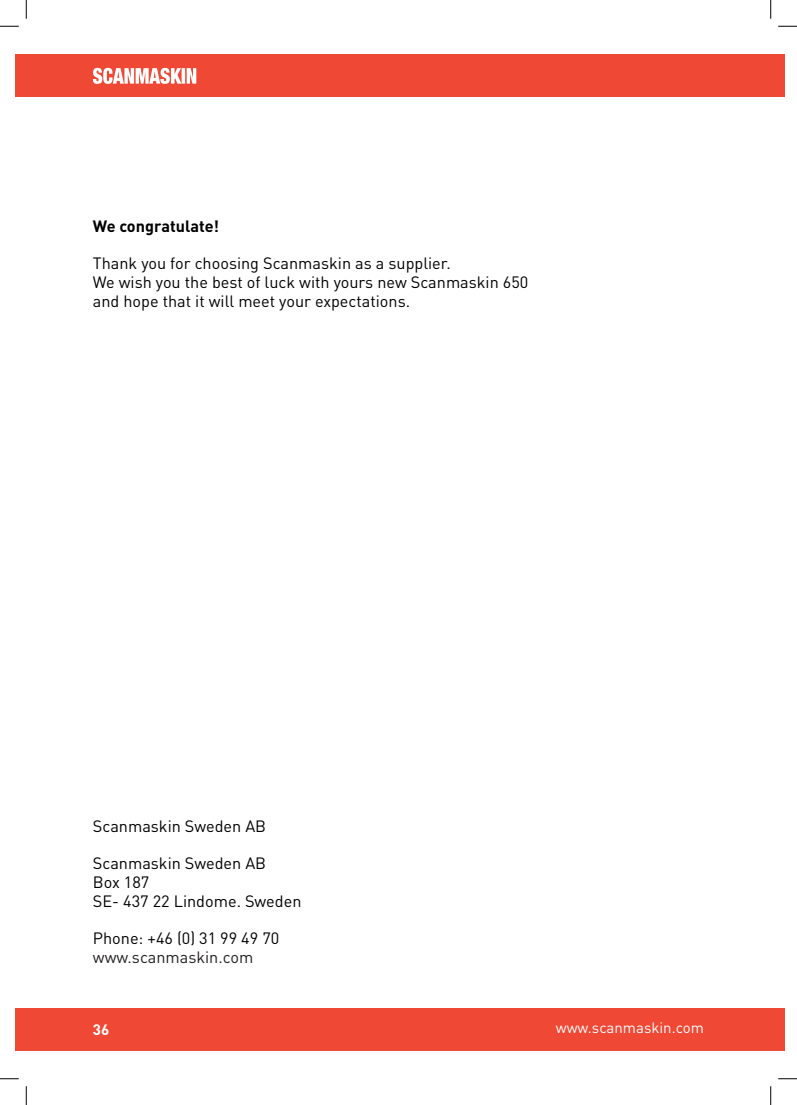
<style>
.page{position:relative;width:797px;height:1105px;background:#fff}
.page>*{position:absolute;margin:0;border:0;box-sizing:border-box;transform-origin:0 0}
.t1{font:16.25px/18.8px "DIN Pro";color:#000001}
.t2{font:16.25px "DIN Pro";color:#231f20}
.t3{font:700 16.25px "DIN Pro";color:#000001}
.t4{font:15px "DIN Pro";color:#fff}
.t5{font:700 15px "DIN Pro";color:#fff}
</style>
<div class="page">
<div style="left:16px;top:55px;width:769px;height:42px;background:#ef4835"></div>
<div style="left:16px;top:1008px;width:769px;height:42px;background:#ef4835"></div>
<svg style="left:93px;top:68px;width:103px;height:16px"></svg>
<svg style="left:0;top:25px;width:19px;height:2px"></svg>
<svg style="left:778px;top:25px;width:19px;height:2px"></svg>
<svg style="left:0;top:1078px;width:19px;height:1px"></svg>
<svg style="left:778px;top:1078px;width:19px;height:1px"></svg>
<svg style="left:25px;top:0;width:2px;height:19px"></svg>
<svg style="left:25px;top:1086px;width:2px;height:19px"></svg>
<svg style="left:770px;top:0;width:1px;height:19px"></svg>
<svg style="left:770px;top:1086px;width:1px;height:19px"></svg>
<p class="t3" style="left:93px;top:213px;width:128px">We congratulate!</p>
<p class="t1" style="left:93px;top:252px;width:437px">Thank you for choosing Scanmaskin as a supplier.<br>We wish you the best of luck with yours new Scanmaskin 650 and hope that it will meet your expectations.</p>
<p class="t1" style="left:93px;top:815px;width:175px">Scanmaskin Sweden AB</p>
<p class="t1" style="left:93px;top:852px;width:210px">Scanmaskin Sweden AB<br>Box 187<br>SE- 437 22 Lindome. Sweden</p>
<p class="t1" style="left:93px;top:927px;width:188px">Phone: +46 (0) 31 99 49 70</p>
<p class="t2" style="left:93px;top:944px;width:162px">www.scanmaskin.com</p>
<p class="t5" style="left:93px;top:1017px;width:18px">36</p>
<p class="t4" style="left:556px;top:1016px;width:150px">www.scanmaskin.com</p>
</div>
